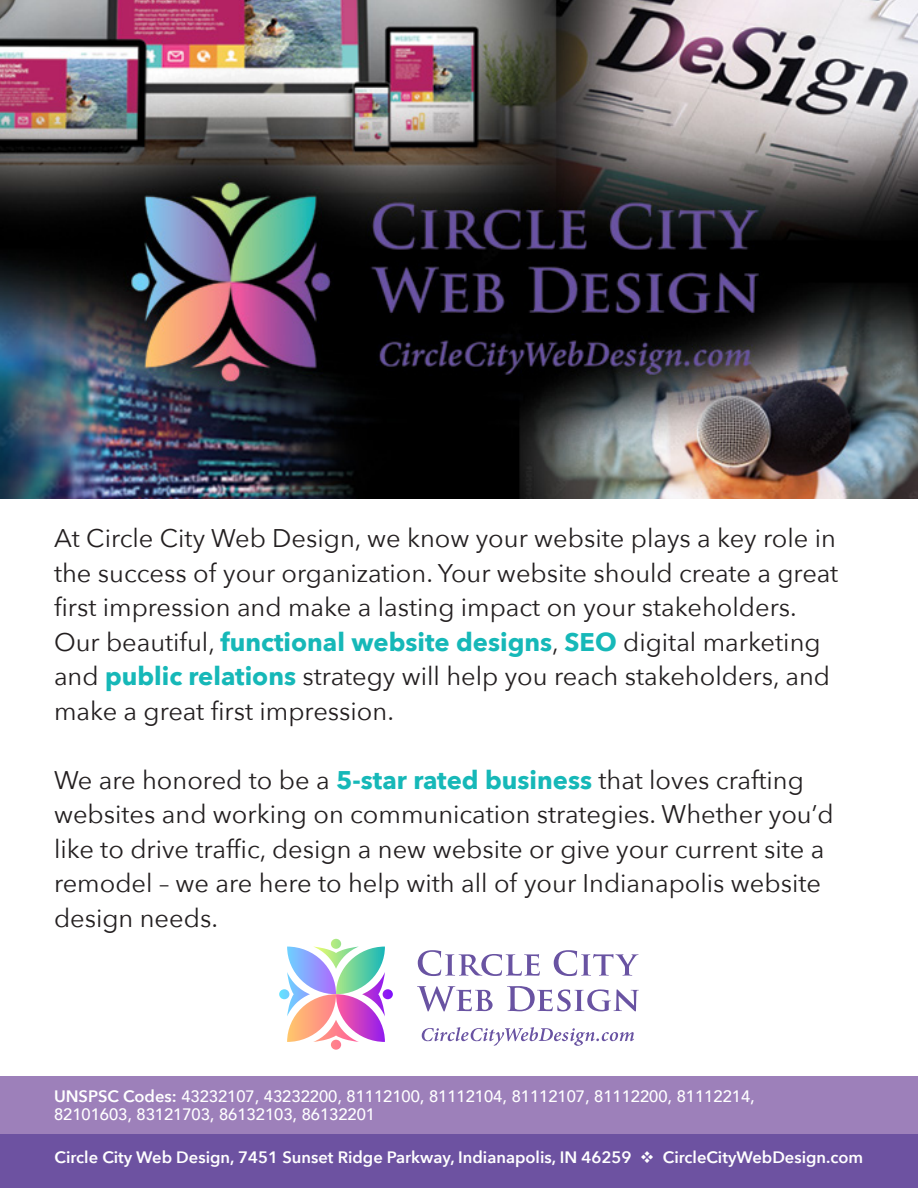
<style>
.page{position:relative;width:918px;height:1188px;background:#fff}
.page>*{position:absolute;margin:0;border:0;box-sizing:border-box;transform-origin:0 0}
.t1{font:25.5px/34.5px "Avenir Next";color:#231f20}
.t2{font:500 16.5px/17.9px "Avenir";color:#fff}
.t3{font:600 16.5px "Avenir Next";color:#fff}
.s1{font-weight:700;color:#16b8b8}
.s2{font-family:"Avenir Next";font-weight:600}
</style>
<div class="page">
<img style="left:0;top:0;width:918px;height:499px">
<div style="left:0;top:1077px;width:918px;height:57px;background:#9d80ba"></div>
<div style="left:0;top:1134px;width:918px;height:54px;background:#6d52a1"></div>
<svg style="left:418px;top:950px;width:122px;height:26px"></svg>
<svg style="left:554px;top:950px;width:85px;height:26px"></svg>
<svg style="left:417px;top:986px;width:76px;height:26px"></svg>
<svg style="left:507px;top:986px;width:132px;height:25px"></svg>
<svg style="left:279px;top:939px;width:114px;height:111px"></svg>
<svg style="left:422px;top:1027px;width:212px;height:19px"></svg>
<p class="t1" style="left:54px;top:520px;width:786px;text-align:justify">At Circle City Web Design, we know your website plays a key role in the success of your organization. Your website should create a great first impression and make a lasting impact on your stakeholders.</p>
<p class="t1" style="left:54px;top:624px;width:778px">Our beautiful, <span class="s1">functional website designs</span>, <span class="s1">SEO</span> digital marketing and <span class="s1">public relations</span> strategy will help you reach stakeholders, and make a great first impression.</p>
<p class="t1" style="left:54px;top:762px;width:751px">We are honored to be a <span class="s1">5-star rated business</span> that loves crafting</p>
<p class="t1" style="left:54px;top:796px;width:781px">websites and working on communication strategies. Whether you’d like to drive traffic, design a new website or give your current site a remodel – we are here to help with all of your Indianapolis website design needs.</p>
<p class="t2" style="left:54px;top:1087px;width:702px"><span class="s2">UNSPSC Codes:</span> 43232107, 43232200, 81112100, 81112104, 81112107, 81112200, 81112214,<br>82101603, 83121703, 86132103, 86132201</p>
<p class="t3" style="left:55px;top:1144px;width:810px">Circle City Web Design, 7451 Sunset Ridge Parkway, Indianapolis, IN 46259 ❖ CircleCityWebDesign.com</p>
</div>
